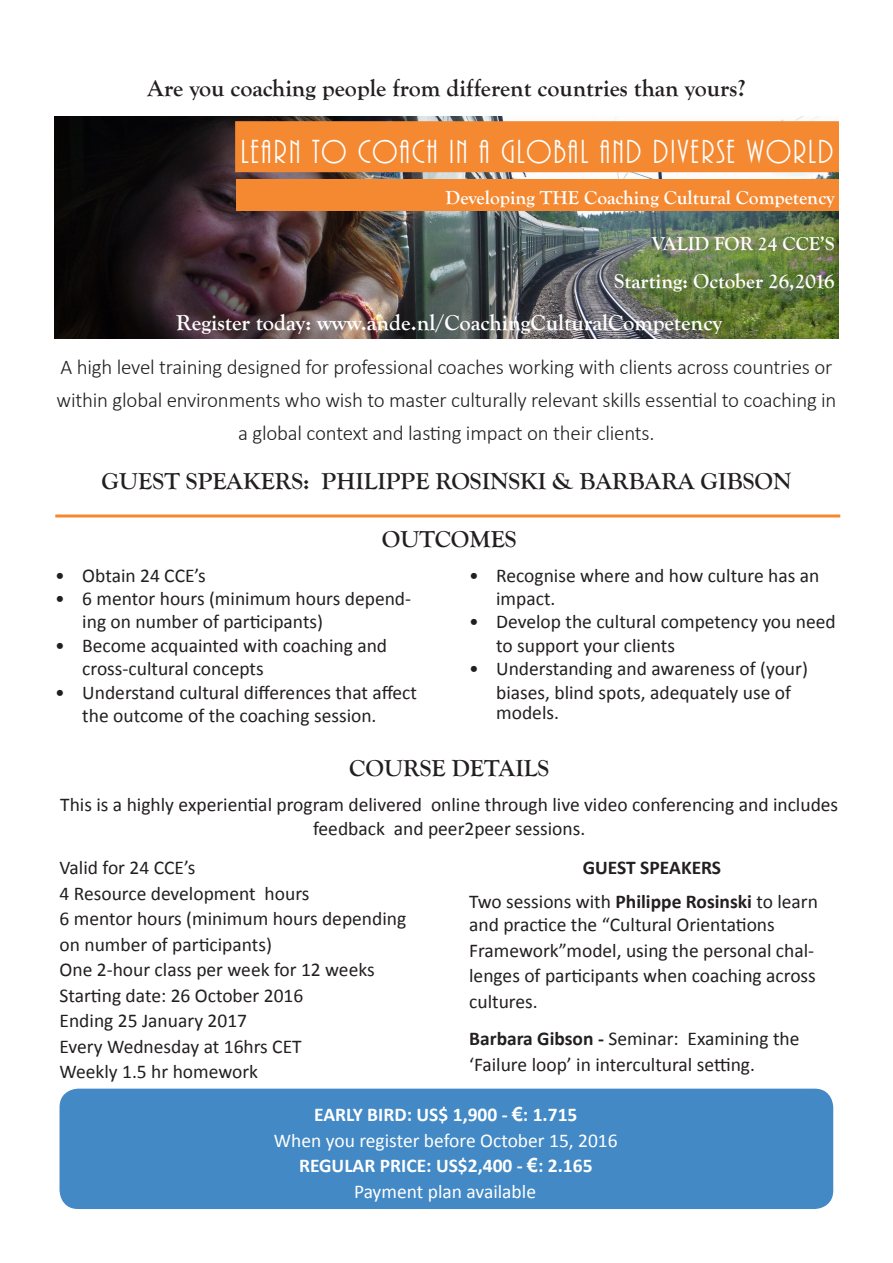
<style>
.page{position:relative;width:893px;height:1263px;background:#fff}
.page>*{position:absolute;margin:0;border:0;box-sizing:border-box;transform-origin:0 0}
.t1{font:34.5px "ARBONNIE";letter-spacing:.06em;color:#fff}
.t2{font:700 24px "Goudy Old Style T";color:#231f20}
.t3{font:700 22.5px "Goudy Old Style T";color:#fff}
.t4{font:300 21px/33px "Calibri";letter-spacing:-.01em;color:#231f20;text-align:center}
.t5{font:700 21px "Goudy Old Style T";color:#fff}
.t6{font:19.5px/25.5px "Calibri";color:#231f20}
.t7{font:19.5px/25.5px "Calibri";color:#fff;text-align:center}
.t8{font:700 19.5px "Goudy Old Style T";color:#fff}
.t9{font:700 19.5px/33.3px "Calibri";color:#231f20}
.s1{font-weight:400}
.s2{font-weight:700}
.s3{font-family:"Arial";font-weight:700}
</style>
<div class="page">
<div style="left:60px;top:1089px;width:772px;height:119px;background:#4289c5;border-radius:18px"></div>
<div style="left:60px;top:1089px;width:773px;height:120px;border:2px solid #4289c5;border-radius:18px"></div>
<img style="left:54px;top:117px;width:785px;height:221px">
<div style="left:236px;top:122px;width:602px;height:49px;background:#f58932"></div>
<div style="left:235px;top:121px;width:604px;height:51px;border:2px solid #f58932"></div>
<div style="left:237px;top:179px;width:602px;height:31px;background:#f58932"></div>
<hr style="left:55px;top:514px;width:785px;height:3px;background:#f58932">
<p class="t2" style="left:148px;top:74px;width:599px">Are you coaching people from different countries than yours?</p>
<h1 class="t1" style="left:241px;top:134px;width:594px">LEARN TO COACH IN A GLOBAL AND DIVERSE WORLD</h1>
<p class="t8" style="left:446px;top:186px;width:391px">Developing THE Coaching Cultural Competency</p>
<p class="t8" style="left:652px;top:232px;width:184px">VALID FOR 24 CCE’S</p>
<p class="t5" style="left:614px;top:269px;width:222px">Starting: October 26,2016</p>
<p class="t3" style="left:176px;top:310px;width:547px">Register today: www.ande.nl/CoachingCulturalCompetency</p>
<p class="t4" style="left:57px;top:350px;width:781px">A high level training designed for professional coaches working with clients across countries or within global environments who wish to master culturally relevant skills essential to coaching in a global context and lasting impact on their clients.</p>
<p class="t2" style="left:101px;top:468px;width:691px">GUEST SPEAKERS: PHILIPPE ROSINSKI &amp; BARBARA GIBSON</p>
<p class="t2" style="left:382px;top:525px;width:136px">OUTCOMES</p>
<p class="t6" style="left:55px;top:562px;width:152px">• Obtain 24 CCE’s</p>
<p class="t6" style="left:82px;top:587px;width:330px;line-height:23.4px;text-indent:-27px">• 6 mentor hours (minimum hours depend&shy;ing on number of participants)</p>
<p class="t6" style="left:82px;top:634px;width:306px;line-height:23.4px;text-indent:-27px">• Become acquainted with coaching and cross-cultural concepts</p>
<p class="t6" style="left:82px;top:680px;width:336px;line-height:23.4px;text-indent:-27px">• Understand cultural differences that affect the outcome of the coaching session.</p>
<p class="t6" style="left:496px;top:563px;width:325px;line-height:23.4px;text-indent:-27px">• Recognise where and how culture has an impact.</p>
<p class="t6" style="left:496px;top:610px;width:341px;line-height:23.4px;text-indent:-27px">• Develop the cultural competency you need to support your clients</p>
<p class="t6" style="left:469px;top:657px;width:340px;line-height:23.4px;text-align:center">• Understanding and awareness of (your) biases, blind spots, adequately use of</p>
<p class="t6" style="left:496px;top:700px;width:64px">models.</p>
<p class="t2" style="left:349px;top:755px;width:201px">COURSE DETAILS</p>
<p class="t6" style="left:60px;top:793px;width:779px;line-height:23.4px;text-align:center">This is a highly experiential program delivered online through live video conferencing and includes feedback and peer2peer sessions.</p>
<p class="t6" style="left:60px;top:855px;width:348px">Valid for 24 CCE’s<br>4 Resource development hours<br>6 mentor hours (minimum hours depending on number of participants)<br>One 2-hour class per week for 12 weeks<br>Starting date: 26 October 2016<br>Ending 25 January 2017<br>Every Wednesday at 16hrs CET<br>Weekly 1.5 hr homework</p>
<p class="t9" style="left:469px;top:851px;width:350px;text-indent:114px">GUEST SPEAKERS<br><span class="s1">Two sessions with</span> Philippe Rosinski <span class="s1">to learn</span></p>
<p class="t6" style="left:469px;top:912px;width:348px">and practice the “Cultural Orientations Framework”model, using the personal chal&shy;lenges of participants when coaching across cultures.</p>
<p class="t6" style="left:469px;top:1026px;width:332px"><span class="s2">Barbara Gibson -</span> Seminar: Examining the ‘Failure loop’ in intercultural setting.</p>
<p class="t7" style="left:274px;top:1102px;width:345px"><span class="s2">EARLY BIRD: US$ 1,900 -</span> <span class="s3">€</span><span class="s2">: 1.715<br></span>When you register before October 15, 2016<br><span class="s2">REGULAR PRICE: US$2,400 -</span> <span class="s3">€</span><span class="s2">: 2.165<br></span>Payment plan available</p>
</div>
